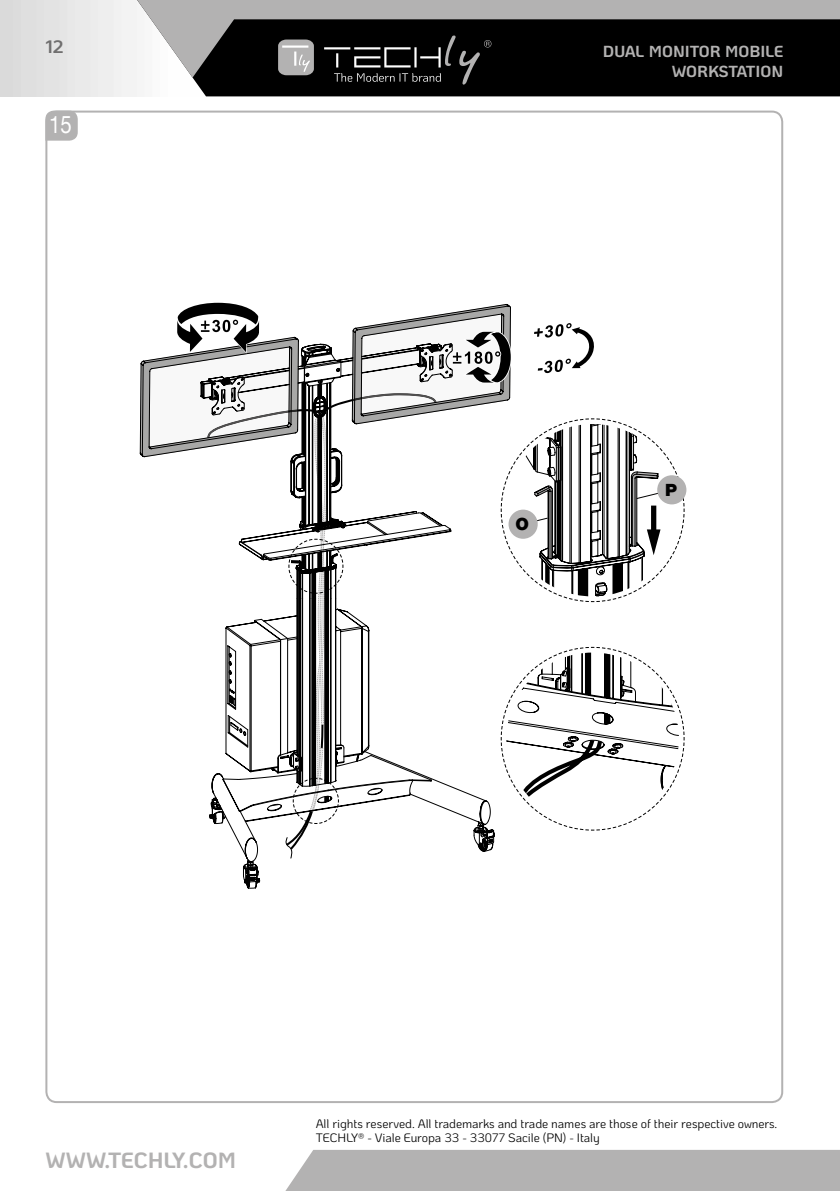
<style>
.page{position:relative;width:840px;height:1191px;background:#fff}
.page>*{position:absolute;margin:0;border:0;box-sizing:border-box;transform-origin:0 0}
.t1{font:24px "Helvetica Neue";color:#fff;scale:.85 1}
.t2{font:700 22px "Ko Ho";color:#b3b2b2}
.t3{font:700 18px "Ko Ho";color:#706f6f}
.t4{font:900 17px "Helvetica Neue LT Std";color:#000}
.t5{font:700 16px/20px "Ko Ho";color:#b3b2b2;text-align:right}
.t6{font:12.2px/14px "Ko Ho";letter-spacing:-.005em;color:#000}
</style>
<div class="page">
<div style="left:285px;top:1150px;width:554px;height:41px;background:#b3b2b2"></div>
<svg style="left:125px;top:0;width:714px;height:96px;fill:#000"></svg>
<svg style="left:137px;top:0;width:702px;height:78px;background:#484848"></svg>
<hr style="left:324px;top:47px;width:26px;height:2px;background:#fff">
<svg style="left:278px;top:40px;width:36px;height:35px"></svg>
<svg style="left:334px;top:35px;width:157px;height:50px;background:#1f1f1f"></svg>
<svg style="left:140px;top:302px;width:544px;height:582px"></svg>
<svg style="left:45px;top:111px;width:33px;height:30px"></svg>
<div style="left:508px;top:509px;width:29px;height:30px;background:#b3b2b2;border-radius:50%"></div>
<div style="left:657px;top:475px;width:29px;height:29px;background:#b3b2b2;border-radius:50%"></div>
<h3 class="t3" style="left:45px;top:32px;width:20px">12</h3>
<h1 class="t1" style="left:49px;top:107px;width:28px">15</h1>
<h3 class="t5" style="left:602px;top:41px;width:182px">DUAL MONITOR MOBILE<br>WORKSTATION</h3>
<h3 class="t4" style="left:515px;top:514px;width:15px">O</h3>
<h3 class="t4" style="left:664px;top:480px;width:13px">P</h3>
<h2 class="t2" style="left:45px;top:1142px;width:192px">WWW.TECHLY.COM</h2>
<p class="t6" style="left:315px;top:1116px;width:463px">All rights reserved. All trademarks and trade names are those of their respective owners.<br>TECHLY® - Viale Europa 33 - 33077 Sacile (PN) - Italy</p>
</div>
